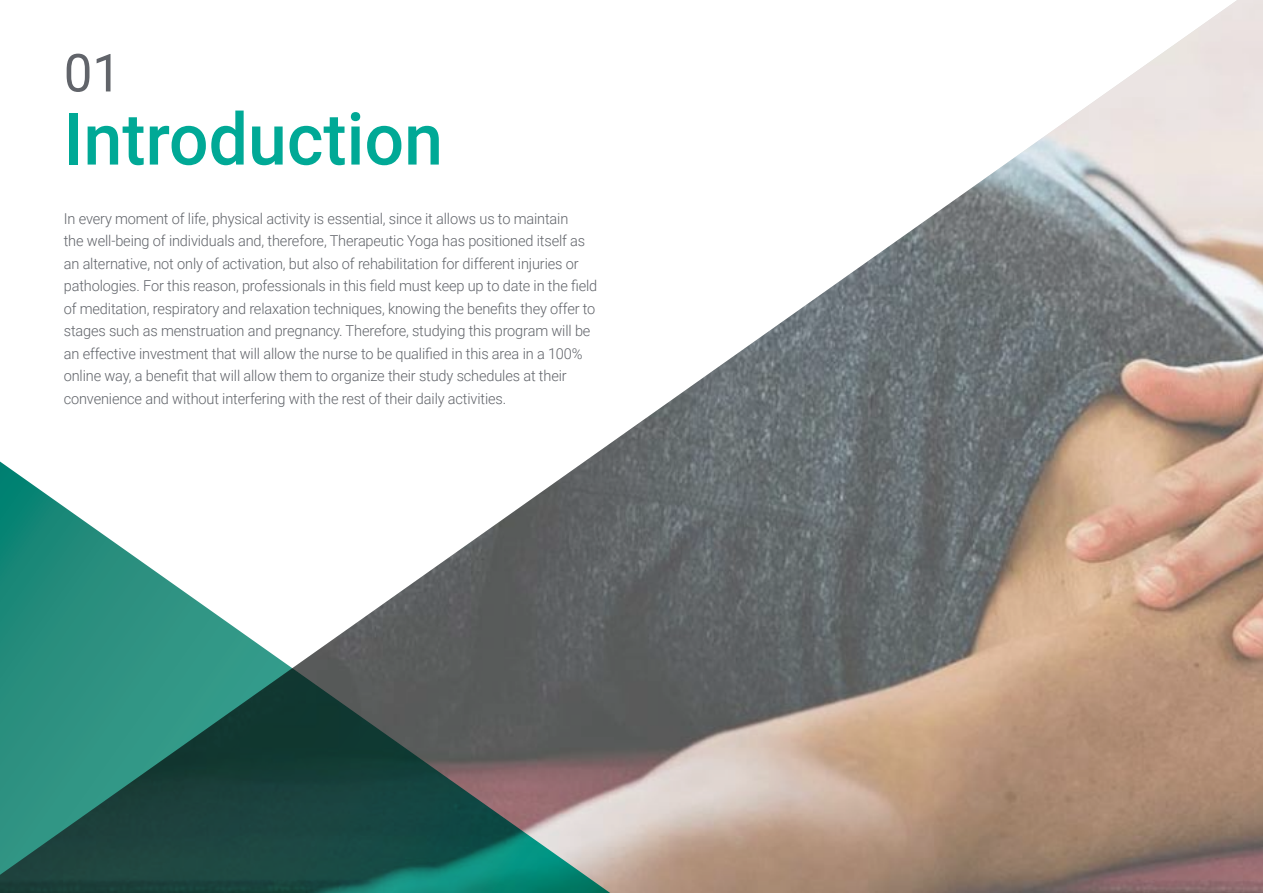
<style>
.page{position:relative;width:1263px;height:893px;background:#fff}
.page>*{position:absolute;margin:0;border:0;box-sizing:border-box;transform-origin:0 0}
.t1{font:500 72px "Roboto";color:#00a996}
.t2{font:52.5px "Roboto";color:#61646a}
.t3{font:300 15px/22.5px "Roboto";letter-spacing:-.01em;color:#61646a}
</style>
<div class="page">
<img style="left:606px;top:0;width:657px;height:893px">
<svg style="left:0;top:446px;width:640px;height:447px"></svg>
<h2 class="t2" style="left:64px;top:36px;width:59px">01</h2>
<h1 class="t1" style="left:64px;top:89px;width:381px">Introduction</h1>
<p class="t3" style="left:64px;top:207px;width:535px">In every moment of life, physical activity is essential, since it allows us to maintain<br>the well-being of individuals and, therefore, Therapeutic Yoga has positioned itself as an alternative, not only of activation, but also of rehabilitation for different injuries or pathologies. For this reason, professionals in this field must keep up to date in the field of meditation, respiratory and relaxation techniques, knowing the benefits they offer to stages such as menstruation and pregnancy. Therefore, studying this program will be an effective investment that will allow the nurse to be qualified in this area in a 100% online way, a benefit that will allow them to organize their study schedules at their convenience and without interfering with the rest of their daily activities.</p>
</div>
